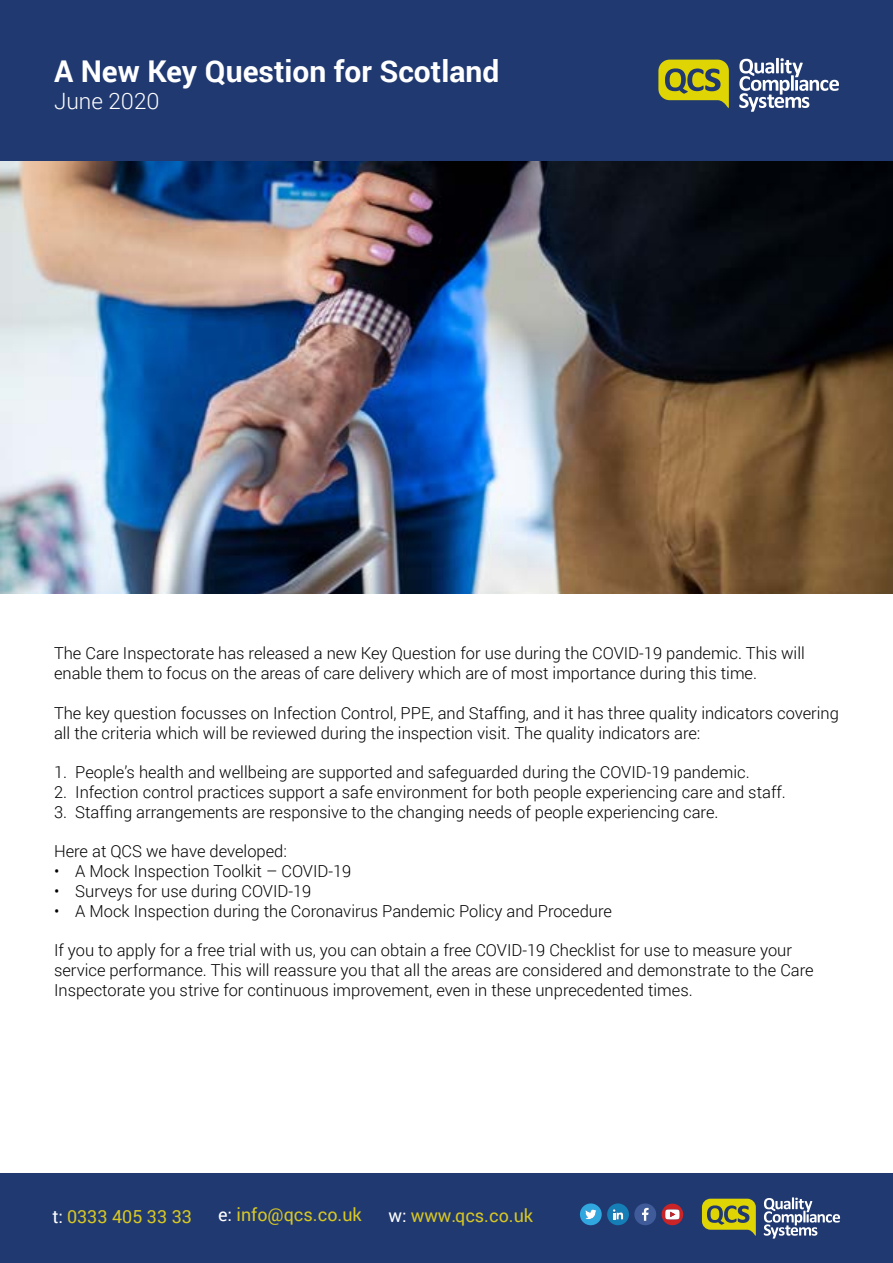
<style>
.page{position:relative;width:893px;height:1263px;background:#fff}
.page>*{position:absolute;margin:0;border:0;box-sizing:border-box;transform-origin:0 0}
.t1{font:700 30px "Roboto";color:#fff}
.t2{font:300 22.5px "Roboto";color:#fff}
.t3{font:18px "Roboto";color:#d7c724}
.t4{font:300 16.5px/19.8px "Roboto";color:#000}
.s1{color:#fff}
</style>
<div class="page">
<div style="left:0;top:1173px;width:893px;height:90px;background:#203970"></div>
<svg style="left:702px;top:1199px;width:54px;height:37px"></svg>
<svg style="left:764px;top:1197px;width:76px;height:41px"></svg>
<div style="left:0;top:0;width:893px;height:162px;background:#203970"></div>
<svg style="left:658px;top:60px;width:71px;height:48px"></svg>
<svg style="left:739px;top:58px;width:100px;height:54px"></svg>
<svg style="left:662px;top:1204px;width:21px;height:21px"></svg>
<svg style="left:580px;top:1203px;width:76px;height:22px"></svg>
<img style="left:0;top:162px;width:893px;height:431px">
<h1 class="t1" style="left:54px;top:50px;width:447px">A New Key Question for Scotland</h1>
<h2 class="t2" style="left:54px;top:85px;width:107px">June 2020</h2>
<p class="t4" style="left:54px;top:643px;width:752px">The Care Inspectorate has released a new Key Question for use during the COVID-19 pandemic. This will enable them to focus on the areas of care delivery which are of most importance during this time.</p>
<p class="t4" style="left:54px;top:702px;width:786px">The key question focusses on Infection Control, PPE, and Staffing, and it has three quality indicators covering all the criteria which will be reviewed during the inspection visit. The quality indicators are:</p>
<p class="t4" style="left:54px;top:762px;width:697px">1. People’s health and wellbeing are supported and safeguarded during the COVID-19 pandemic.</p>
<p class="t4" style="left:54px;top:782px;width:733px">2. Infection control practices support a safe environment for both people experiencing care and staff.</p>
<p class="t4" style="left:54px;top:801px;width:666px">3. Staffing arrangements are responsive to the changing needs of people experiencing care.</p>
<p class="t4" style="left:54px;top:841px;width:234px">Here at QCS we have developed:</p>
<p class="t4" style="left:54px;top:861px;width:299px">• A Mock Inspection Toolkit – COVID-19</p>
<p class="t4" style="left:54px;top:881px;width:259px">• Surveys for use during COVID-19</p>
<p class="t4" style="left:54px;top:900px;width:559px">• A Mock Inspection during the Coronavirus Pandemic Policy and Procedure</p>
<p class="t4" style="left:54px;top:940px;width:761px">If you to apply for a free trial with us, you can obtain a free COVID-19 Checklist for use to measure your service performance. This will reassure you that all the areas are considered and demonstrate to the Care<br>Inspectorate you strive for continuous improvement, even in these unprecedented times.</p>
<p class="t3" style="left:52px;top:1203px;width:141px"><span class="s1">t:</span> 0333 405 33 33</p>
<p class="t3" style="left:218px;top:1202px;width:145px"><span class="s1">e:</span> info@qcs.co.uk</p>
<p class="t3" style="left:389px;top:1202px;width:146px"><span class="s1">w:</span> www.qcs.co.uk</p>
</div>
